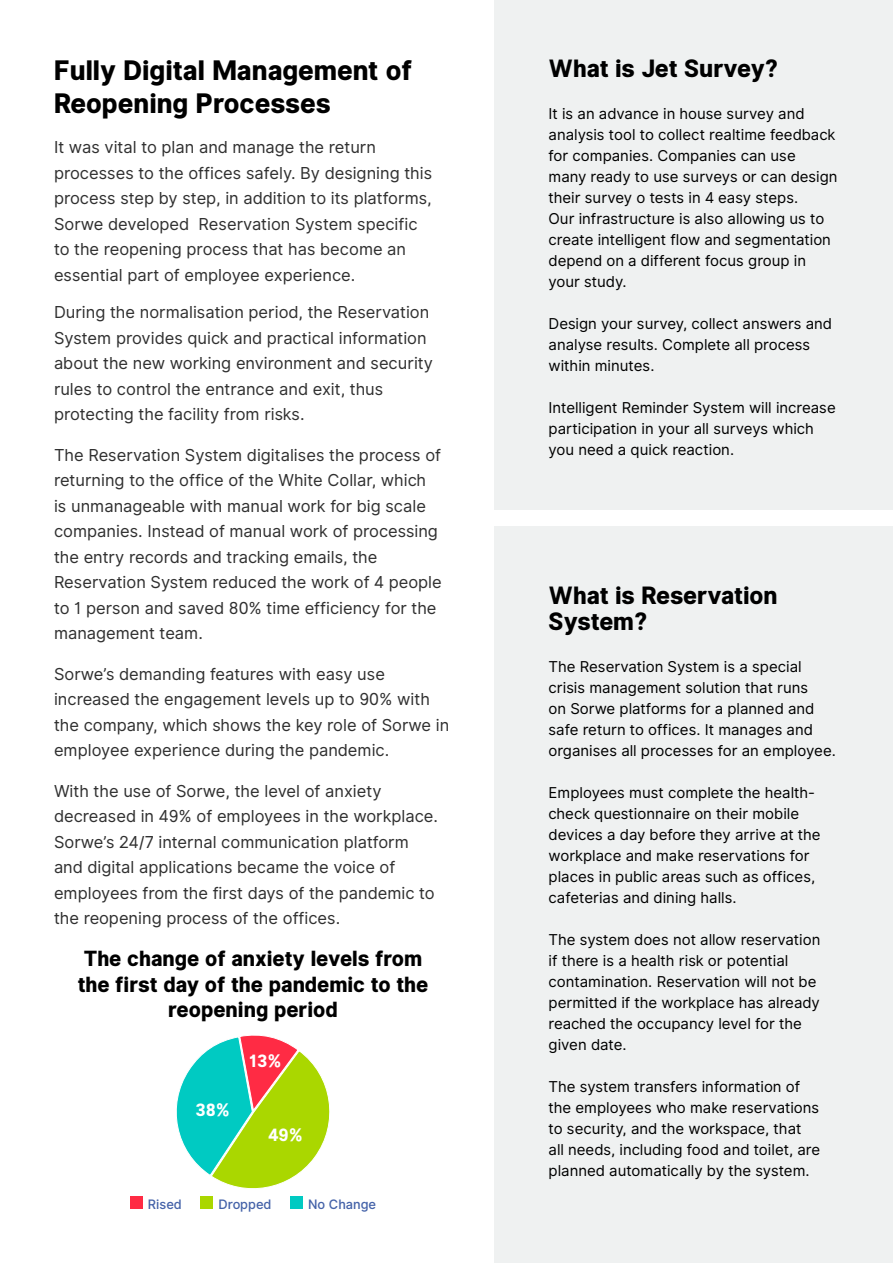
<style>
.page{position:relative;width:893px;height:1263px;background:#fff}
.page>*{position:absolute;margin:0;border:0;box-sizing:border-box;transform-origin:0 0}
.t1{font:900 27px/33px "Inter UI";color:#000}
.t2{font:900 24px/25.5px "Inter UI";color:#000}
.t3{font:900 21px/25.5px "Inter UI";color:#000;text-align:center}
.t4{font:900 16.95px "Inter UI";color:#fff}
.t5{font:16.5px/25.5px "Inter UI";color:#303030}
.t6{font:15px/21px "Inter UI";color:#000}
.t7{font:500 13.05px "Inter UI";color:#4563a9}
</style>
<div class="page">
<div style="left:495px;top:0;width:398px;height:509px;background:#eff1f1"></div>
<div style="left:495px;top:527px;width:398px;height:736px;background:#eff1f1"></div>
<div style="left:130px;top:1196px;width:12px;height:13px;background:#ff2b44"></div>
<div style="left:200px;top:1196px;width:13px;height:13px;background:#aad700"></div>
<div style="left:290px;top:1196px;width:13px;height:13px;background:#00cac2"></div>
<svg style="left:176px;top:1035px;width:154px;height:154px"></svg>
<h1 class="t1" style="left:54px;top:55px;width:359px">Fully Digital Management of<br>Reopening Processes</h1>
<p class="t5" style="left:54px;top:135px;width:380px">It was vital to plan and manage the return processes to the offices safely. By designing this process step by step, in addition to its platforms, Sorwe developed Reservation System specific to the reopening process that has become an essential part of employee experience.</p>
<p class="t5" style="left:54px;top:300px;width:380px">During the normalisation period, the Reservation System provides quick and practical information about the new working environment and security rules to control the entrance and exit, thus protecting the facility from risks.</p>
<p class="t5" style="left:54px;top:442px;width:389px">The Reservation System digitalises the process of returning to the office of the White Collar, which is unmanageable with manual work for big scale companies. Instead of manual work of processing the entry records and tracking emails, the Reservation System reduced the work of 4 people to 1 person and saved 80% time efficiency for the management team.</p>
<p class="t5" style="left:54px;top:661px;width:397px">Sorwe’s demanding features with easy use increased the engagement levels up to 90% with the company, which shows the key role of Sorwe in employee experience during the pandemic.</p>
<p class="t5" style="left:54px;top:778px;width:386px">With the use of Sorwe, the level of anxiety decreased in 49% of employees in the workplace.<br>Sorwe’s 24/7 internal communication platform and digital applications became the voice of employees from the first days of the pandemic to the reopening process of the offices.</p>
<h3 class="t3" style="left:78px;top:946px;width:352px">The change of anxiety levels from the first day of the pandemic to the reopening period</h3>
<p class="t4" style="left:196px;top:1098px;width:36px">38%</p>
<p class="t4" style="left:249px;top:1049px;width:34px">13%</p>
<p class="t4" style="left:268px;top:1123px;width:36px">49%</p>
<p class="t7" style="left:148px;top:1195px;width:35px">Rised</p>
<p class="t7" style="left:218px;top:1195px;width:55px">Dropped</p>
<p class="t7" style="left:308px;top:1195px;width:70px">No Change</p>
<h2 class="t2" style="left:549px;top:57px;width:231px">What is Jet Survey?</h2>
<p class="t6" style="left:549px;top:103px;width:290px">It is an advance in house survey and analysis tool to collect realtime feedback for companies. Companies can use<br>many ready to use surveys or can design their survey o tests in 4 easy steps.<br>Our infrastructure is also allowing us to create intelligent flow and segmentation depend on a different focus group in your study.</p>
<p class="t6" style="left:549px;top:313px;width:285px">Design your survey, collect answers and analyse results. Complete all process within minutes.</p>
<p class="t6" style="left:549px;top:397px;width:289px">Intelligent Reminder System will increase participation in your all surveys which you need a quick reaction.</p>
<h2 class="t2" style="left:549px;top:583px;width:231px">What is Reservation<br>System?</h2>
<p class="t6" style="left:549px;top:656px;width:289px">The Reservation System is a special crisis management solution that runs<br>on Sorwe platforms for a planned and safe return to offices. It manages and organises all processes for an employee.</p>
<p class="t6" style="left:549px;top:782px;width:274px">Employees must complete the health&shy;check questionnaire on their mobile devices a day before they arrive at the workplace and make reservations for places in public areas such as offices, cafeterias and dining halls.</p>
<p class="t6" style="left:549px;top:929px;width:273px">The system does not allow reservation if there is a health risk or potential contamination. Reservation will not be permitted if the workplace has already reached the occupancy level for the given date.</p>
<p class="t6" style="left:549px;top:1076px;width:273px">The system transfers information of the employees who make reservations to security, and the workspace, that all needs, including food and toilet, are planned automatically by the system.</p>
</div>
